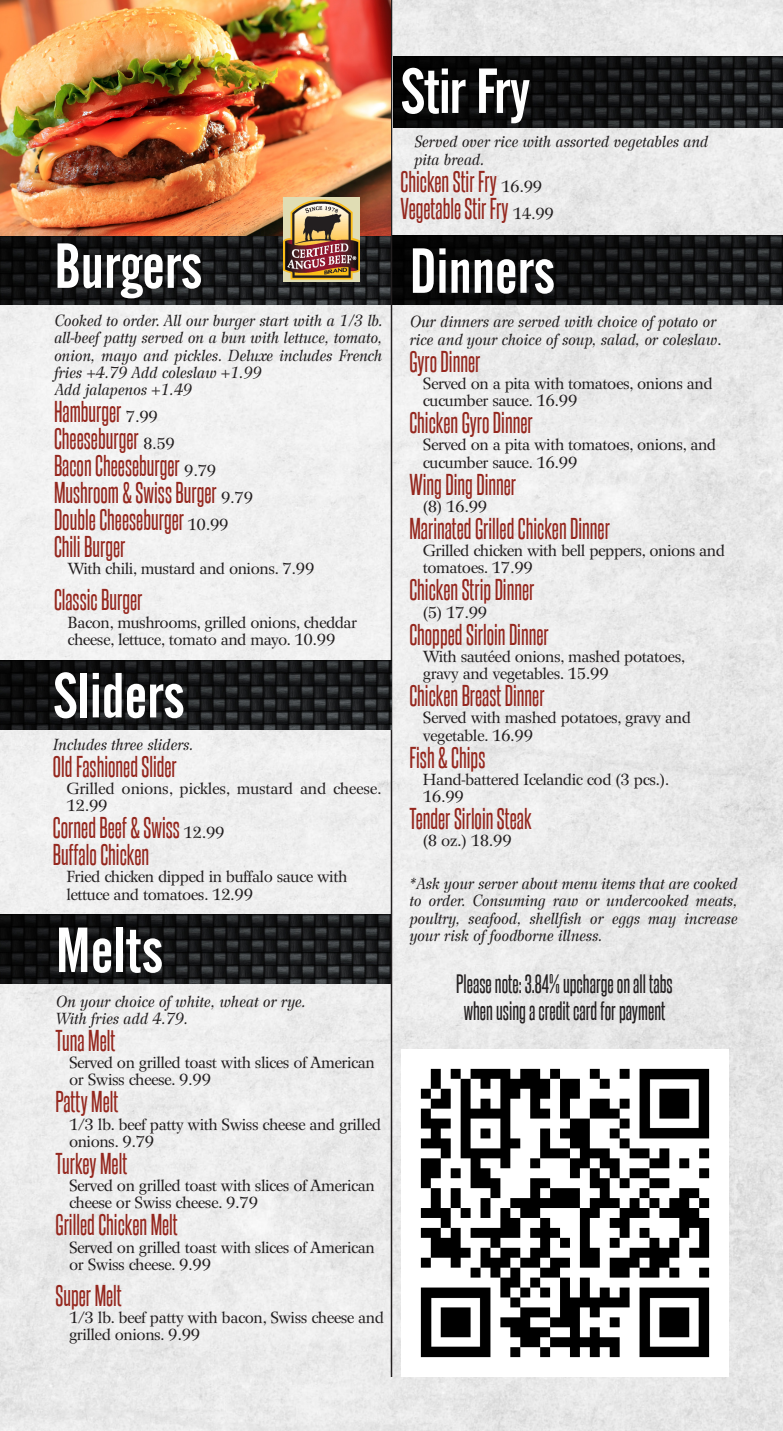
<style>
.page{position:relative;width:783px;height:1431px;background:#fff}
.page>*{position:absolute;margin:0;border:0;box-sizing:border-box;transform-origin:0 0}
.t1{font:63px "Alternate Gothic No 2 BT";color:#fff}
.t2{font:25.5px "Steelfish Rg";color:#95271e}
.t3{font:22.5px "Steelfish Rg";color:#231f20}
.Body_text{font:16.05px/17.2px "Wilke LT Std";letter-spacing:-.025em;color:#231f20}
.Body_text-2{font:italic 16.05px/17.2px "Wilke LT Std";letter-spacing:-.025em;color:#231f20}
.s1{font-family:"Wilke LT Std";font-size:16.05px;color:#231f20}
.s2{font-style:normal}
</style>
<div class="page">
<img style="left:0;top:0;width:783px;height:1431px">
<img style="left:393px;top:56px;width:390px;height:71px">
<img style="left:0;top:236px;width:391px;height:69px">
<img style="left:0;top:915px;width:391px;height:69px">
<svg style="left:392px;top:236px;width:391px;height:69px;background:#121314"></svg>
<hr style="left:391px;top:0;width:1px;height:1377px;background:#231f20">
<img style="left:0;top:661px;width:391px;height:69px">
<img style="left:0;top:0;width:391px;height:236px">
<img style="left:283px;top:198px;width:77px;height:84px">
<img style="left:402px;top:1049px;width:327px;height:327px">
<p class="t1" style="left:54px;top:231px;width:150px">Burgers</p>
<p class="Body_text-2" style="left:54px;top:312px;width:331px;text-align:justify">Cooked to order. All our burger start with a 1/3 lb. all-beef patty served on a bun with lettuce, tomato, onion, mayo and pickles. Deluxe includes French fries +4.79 Add coleslaw +1.99</p>
<p class="Body_text-2" style="left:54px;top:381px;width:140px">Add jalapenos +1.49</p>
<p class="t2" style="left:54px;top:396px;width:105px">Hamburger <span class="s1">7.99</span></p>
<p class="t2" style="left:54px;top:423px;width:123px">Cheeseburger <span class="s1">8.59</span></p>
<p class="t2" style="left:54px;top:450px;width:164px">Bacon Cheeseburger <span class="s1">9.79</span></p>
<p class="t2" style="left:54px;top:477px;width:201px">Mushroom &amp; Swiss Burger <span class="s1">9.79</span></p>
<p class="t2" style="left:54px;top:504px;width:176px">Double Cheeseburger <span class="s1">10.99</span></p>
<p class="t2" style="left:54px;top:531px;width:73px">Chili Burger</p>
<p class="Body_text" style="left:68px;top:560px;width:249px">With chili, mustard and onions. 7.99</p>
<p class="t2" style="left:54px;top:584px;width:90px">Classic Burger</p>
<p class="Body_text" style="left:68px;top:614px;width:291px">Bacon, mushrooms, grilled onions, cheddar cheese, lettuce, tomato and mayo. 10.99</p>
<p class="t1" style="left:53px;top:661px;width:133px">Sliders</p>
<p class="Body_text-2" style="left:53px;top:735px;width:143px">Includes three sliders.</p>
<p class="t2" style="left:53px;top:751px;width:125px">Old Fashioned Slider</p>
<p class="Body_text" style="left:66px;top:780px;width:317px">Grilled onions, pickles, mustard and cheese.<br>12.99</p>
<p class="t2" style="left:53px;top:812px;width:173px">Corned Beef &amp; Swiss <span class="s1">12.99</span></p>
<p class="t2" style="left:53px;top:839px;width:98px">Buffalo Chicken</p>
<p class="Body_text" style="left:66px;top:868px;width:282px">Fried chicken dipped in buffalo sauce with lettuce and tomatoes. 12.99</p>
<p class="t1" style="left:56px;top:915px;width:109px">Melts</p>
<p class="Body_text-2" style="left:56px;top:992px;width:252px">On your choice of white, wheat or rye.</p>
<p class="Body_text-2" style="left:56px;top:1009px;width:135px">With fries add 4.79.</p>
<p class="t2" style="left:56px;top:1025px;width:61px">Tuna Melt</p>
<p class="Body_text" style="left:69px;top:1054px;width:307px">Served on grilled toast with slices of American or Swiss cheese. 9.99</p>
<p class="t2" style="left:56px;top:1086px;width:64px">Patty Melt</p>
<p class="Body_text" style="left:69px;top:1115px;width:313px">1/3 lb. beef patty with Swiss cheese and grilled onions. 9.79</p>
<p class="t2" style="left:56px;top:1148px;width:73px">Turkey Melt</p>
<p class="Body_text" style="left:69px;top:1177px;width:307px">Served on grilled toast with slices of American cheese or Swiss cheese. 9.79</p>
<p class="t2" style="left:56px;top:1209px;width:124px">Grilled Chicken Melt</p>
<p class="Body_text" style="left:69px;top:1238px;width:307px">Served on grilled toast with slices of American or Swiss cheese. 9.99</p>
<p class="t2" style="left:56px;top:1280px;width:68px">Super Melt</p>
<p class="Body_text" style="left:69px;top:1309px;width:316px">1/3 lb. beef patty with bacon, Swiss cheese and grilled onions. 9.99</p>
<p class="t1" style="left:400px;top:56px;width:131px">Stir Fry</p>
<p class="Body_text-2" style="left:414px;top:133px;width:296px">Served over rice with assorted vegetables and pita bread.</p>
<p class="t2" style="left:400px;top:166px;width:143px">Chicken Stir Fry <span class="s1">16.99</span></p>
<p class="t2" style="left:400px;top:193px;width:155px">Vegetable Stir Fry <span class="s1">14.99</span></p>
<p class="t1" style="left:409px;top:236px;width:147px">Dinners</p>
<p class="Body_text-2" style="left:409px;top:313px;width:314px">Our dinners are served with choice of potato or rice and your choice of soup, salad, or coleslaw<span class="s2">.</span></p>
<p class="t2" style="left:409px;top:346px;width:73px">Gyro Dinner</p>
<p class="Body_text" style="left:423px;top:375px;width:291px">Served on a pita with tomatoes, onions and cucumber sauce. 16.99</p>
<p class="t2" style="left:409px;top:407px;width:125px">Chicken Gyro Dinner</p>
<p class="Body_text" style="left:423px;top:436px;width:295px">Served on a pita with tomatoes, onions, and cucumber sauce. 16.99</p>
<p class="t2" style="left:409px;top:469px;width:108px">Wing Ding Dinner</p>
<p class="Body_text" style="left:423px;top:498px;width:66px">(8) 16.99</p>
<p class="t2" style="left:409px;top:513px;width:202px">Marinated Grilled Chicken Dinner</p>
<p class="Body_text" style="left:423px;top:542px;width:304px">Grilled chicken with bell peppers, onions and tomatoes. 17.99</p>
<p class="t2" style="left:409px;top:574px;width:127px">Chicken Strip Dinner</p>
<p class="Body_text" style="left:423px;top:604px;width:66px">(5) 17.99</p>
<p class="t2" style="left:409px;top:619px;width:141px">Chopped Sirloin Dinner</p>
<p class="Body_text" style="left:423px;top:648px;width:264px">With sautéed onions, mashed potatoes,</p>
<p class="Body_text" style="left:423px;top:665px;width:188px">gravy and vegetables. 15.99</p>
<p class="t2" style="left:409px;top:680px;width:137px">Chicken Breast Dinner</p>
<p class="Body_text" style="left:423px;top:709px;width:270px">Served with mashed potatoes, gravy and</p>
<p class="Body_text" style="left:423px;top:727px;width:112px">vegetable. 16.99</p>
<p class="t2" style="left:409px;top:742px;width:78px">Fish &amp; Chips</p>
<p class="Body_text" style="left:423px;top:771px;width:248px">Hand-battered Icelandic cod (3 pcs.).</p>
<p class="Body_text" style="left:423px;top:788px;width:43px">16.99</p>
<p class="t2" style="left:409px;top:803px;width:124px">Tender Sirloin Steak</p>
<p class="Body_text" style="left:423px;top:832px;width:91px">(8 oz.) 18.99</p>
<p class="Body_text-2" style="left:409px;top:875px;width:330px;text-align:justify">*Ask your server about menu items that are cooked to order. Consuming raw or undercooked meats, poultry, seafood, shellfish or eggs may increase your risk of foodborne illness.</p>
<p class="t3" style="left:456px;top:970px;width:218px">Please note: 3.84% upcharge on all tabs</p>
<p class="t3" style="left:464px;top:997px;width:203px">when using a credit card for payment</p>
</div>
